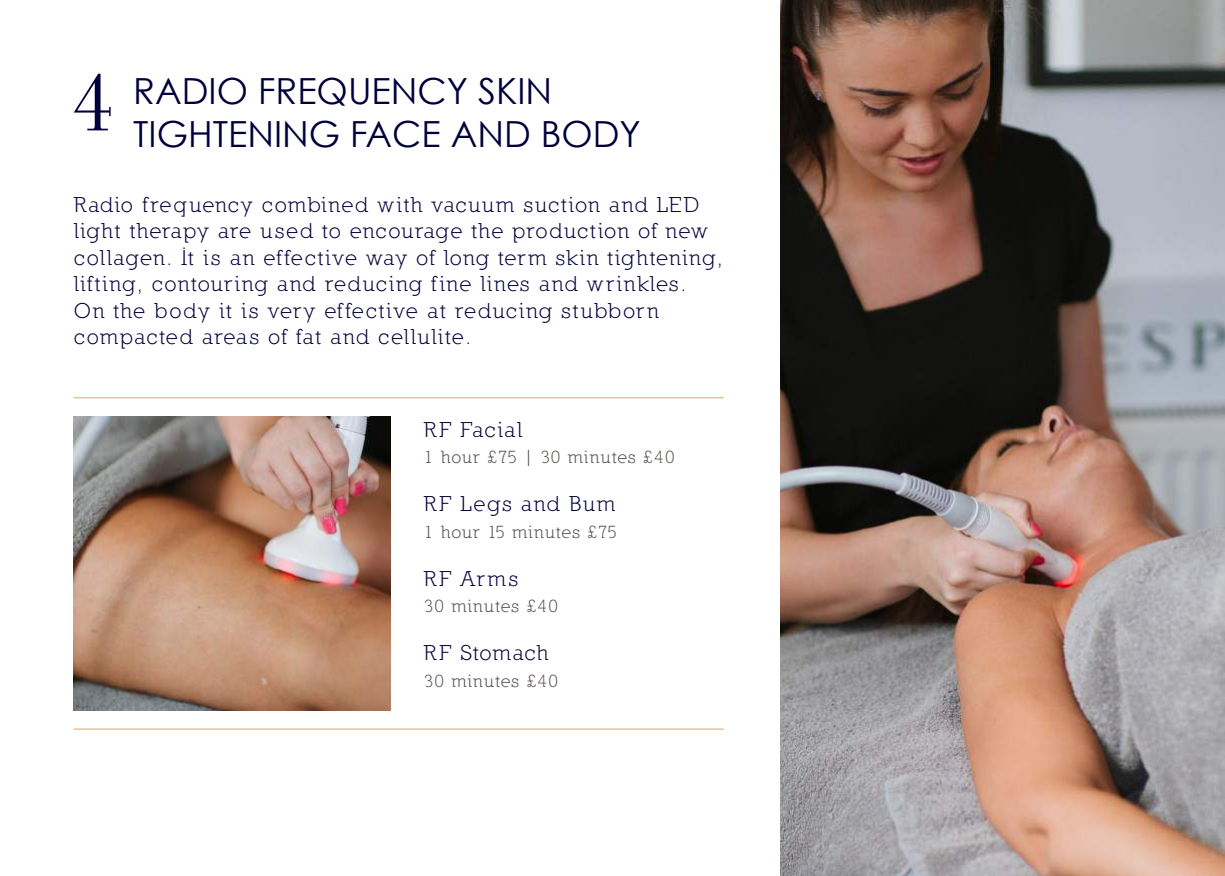
<style>
.page{position:relative;width:1225px;height:876px;background:#fff}
.page>*{position:absolute;margin:0;border:0;box-sizing:border-box;transform-origin:0 0}
.t1{font:36px/43.2px "Century Gothic";color:#00003b}
.t2{font:22px/26.4px "Nilland";letter-spacing:.06em;color:#00003b}
.t3{font:22px "Nilland";letter-spacing:.08em;color:#00003b}
.t4{font:18px "Nilland";letter-spacing:.05em;color:#524a47}
</style>
<div class="page">
<hr style="left:74px;top:397px;width:649px;height:1px;background:#e3a25b">
<hr style="left:74px;top:729px;width:649px;height:1px;background:#e3a25b">
<svg style="left:74px;top:74px;width:37px;height:56px"></svg>
<img style="left:74px;top:417px;width:316px;height:294px">
<img style="left:780px;top:0;width:445px;height:876px">
<h1 class="t1" style="left:133px;top:68px;width:509px">RADIO FREQUENCY SKIN<br>TIGHTENING FACE AND BODY</h1>
<p class="t2" style="left:74px;top:191px;width:650px">Radio frequency combined with vacuum suction and LED light therapy are used to encourage the production of new collagen. It is an effective way of long term skin tightening, lifting, contouring and reducing fine lines and wrinkles.<br>On the body it is very effective at reducing stubborn compacted areas of fat and cellulite.</p>
<p class="t2" style="left:424px;top:416px;width:100px">RF Facial</p>
<p class="t4" style="left:424px;top:447px;width:252px">1 hour £75 | 30 minutes £40</p>
<p class="t3" style="left:424px;top:491px;width:193px">RF Legs and Bum</p>
<p class="t4" style="left:424px;top:521px;width:194px">1 hour 15 minutes £75</p>
<p class="t2" style="left:424px;top:565px;width:96px">RF Arms</p>
<p class="t4" style="left:424px;top:596px;width:136px">30 minutes £40</p>
<p class="t2" style="left:424px;top:639px;width:126px">RF Stomach</p>
<p class="t4" style="left:424px;top:670px;width:136px">30 minutes £40</p>
</div>
